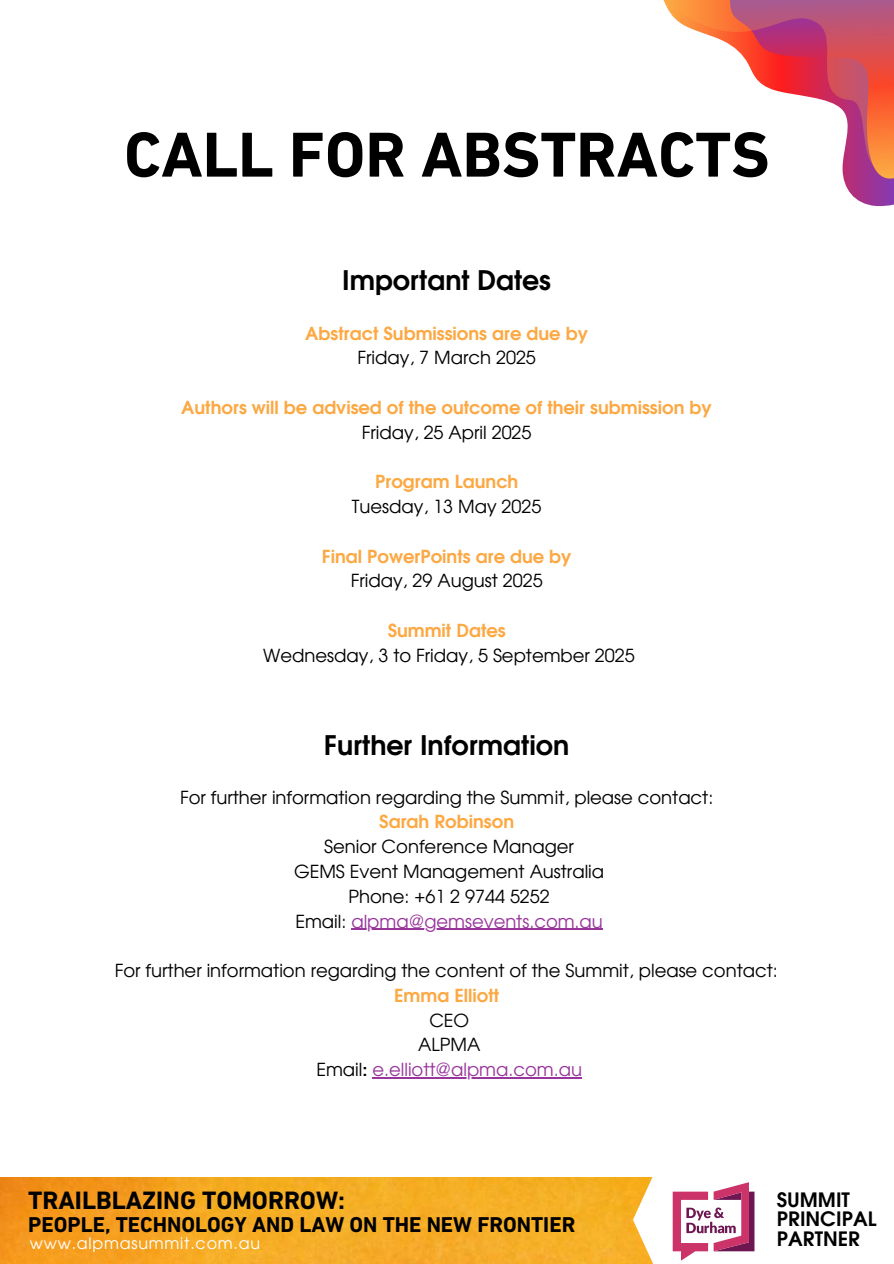
<style>
.page{position:relative;width:894px;height:1264px;background:#fff}
.page>*{position:absolute;margin:0;border:0;box-sizing:border-box;transform-origin:0 0}
.t1{font:700 64.5px "DIN Next LT Pro";color:#000}
.t2{font:700 27px "Evolventa";color:#000}
.t3{font:700 25.5px "DIN Next LT Pro";color:#000}
.t4{font:700 21.75px "DIN Next LT Pro";color:#000}
.t5{font:700 19.8px/19.4px "Evolventa";color:#000}
.t6{font:18px/24.8px "Evolventa";color:#000;text-align:center}
.t7{font:700 18px "Evolventa";color:#fca843}
.t8{font:18px/24.8px "Evolventa";color:#97359b;text-align:center}
.t9{font:15.9px "Evolventa";letter-spacing:.05em;color:#fff}
.s1{color:#97359b}
.s2{color:#000}
.s3{font-weight:700;color:#000}
</style>
<div class="page">
<img style="left:0;top:1177px;width:632px;height:86px">
<svg style="left:632px;top:1177px;width:123px;height:86px"></svg>
<svg style="left:844px;top:181px;width:49px;height:25px"></svg>
<svg style="left:663px;top:0;width:230px;height:181px"></svg>
<hr style="left:351px;top:928px;width:252px;height:1px;background:#97359b">
<hr style="left:372px;top:1077px;width:210px;height:1px;background:#97359b">
<h1 class="t1" style="left:124px;top:128px;width:647px">CALL FOR ABSTRACTS</h1>
<h2 class="t2" style="left:342px;top:268px;width:210px">Important Dates</h2>
<p class="t7" style="left:305px;top:325px;width:284px">Abstract Submissions are due by</p>
<p class="t6" style="left:357px;top:347px;width:180px">Friday, 7 March 2025</p>
<p class="t7" style="left:181px;top:399px;width:531px">Authors will be advised of the outcome of their submission by</p>
<p class="t6" style="left:361px;top:421px;width:171px">Friday, 25 April 2025</p>
<p class="t7" style="left:375px;top:474px;width:145px">Program Launch</p>
<p class="t6" style="left:352px;top:495px;width:191px">Tuesday, 13 May 2025</p>
<p class="t7" style="left:322px;top:548px;width:251px">Final PowerPoints are due by</p>
<p class="t6" style="left:350px;top:569px;width:193px">Friday, 29 August 2025</p>
<p class="t7" style="left:387px;top:622px;width:119px">Summit Dates</p>
<p class="t6" style="left:263px;top:644px;width:373px">Wednesday, 3 to Friday, 5 September 2025</p>
<h2 class="t2" style="left:324px;top:733px;width:247px">Further Information</h2>
<p class="t6" style="left:180px;top:786px;width:534px">For further information regarding the Summit, please contact:</p>
<p class="t7" style="left:379px;top:814px;width:136px">Sarah Robinson</p>
<p class="t6" style="left:294px;top:835px;width:311px">Senior Conference Manager<br>GEMS Event Management Australia<br>Phone: +61 2 9744 5252<br>Email: <span class="s1">alpma@gemsevents.com.au</span></p>
<p class="t6" style="left:115px;top:959px;width:664px">For further information regarding the content of the Summit, please contact:</p>
<p class="t7" style="left:394px;top:987px;width:106px">Emma Elliott</p>
<p class="t8" style="left:316px;top:1008px;width:267px"><span class="s2">CEO<br>ALPMA<br>Email</span><span class="s3">:</span> e.elliott@alpma.com.au</p>
<h3 class="t3" style="left:28px;top:1190px;width:318px">TRAILBLAZING TOMORROW:</h3>
<p class="t4" style="left:28px;top:1215px;width:548px">PEOPLE, TECHNOLOGY AND LAW ON THE NEW FRONTIER</p>
<p class="t5" style="left:776px;top:1191px;width:102px">SUMMIT<br>PRINCIPAL</p>
<p class="t9" style="left:30px;top:1236px;width:232px">www.alpmasummit.com.au</p>
<p class="t5" style="left:776px;top:1229px;width:85px">PARTNER</p>
</div>
